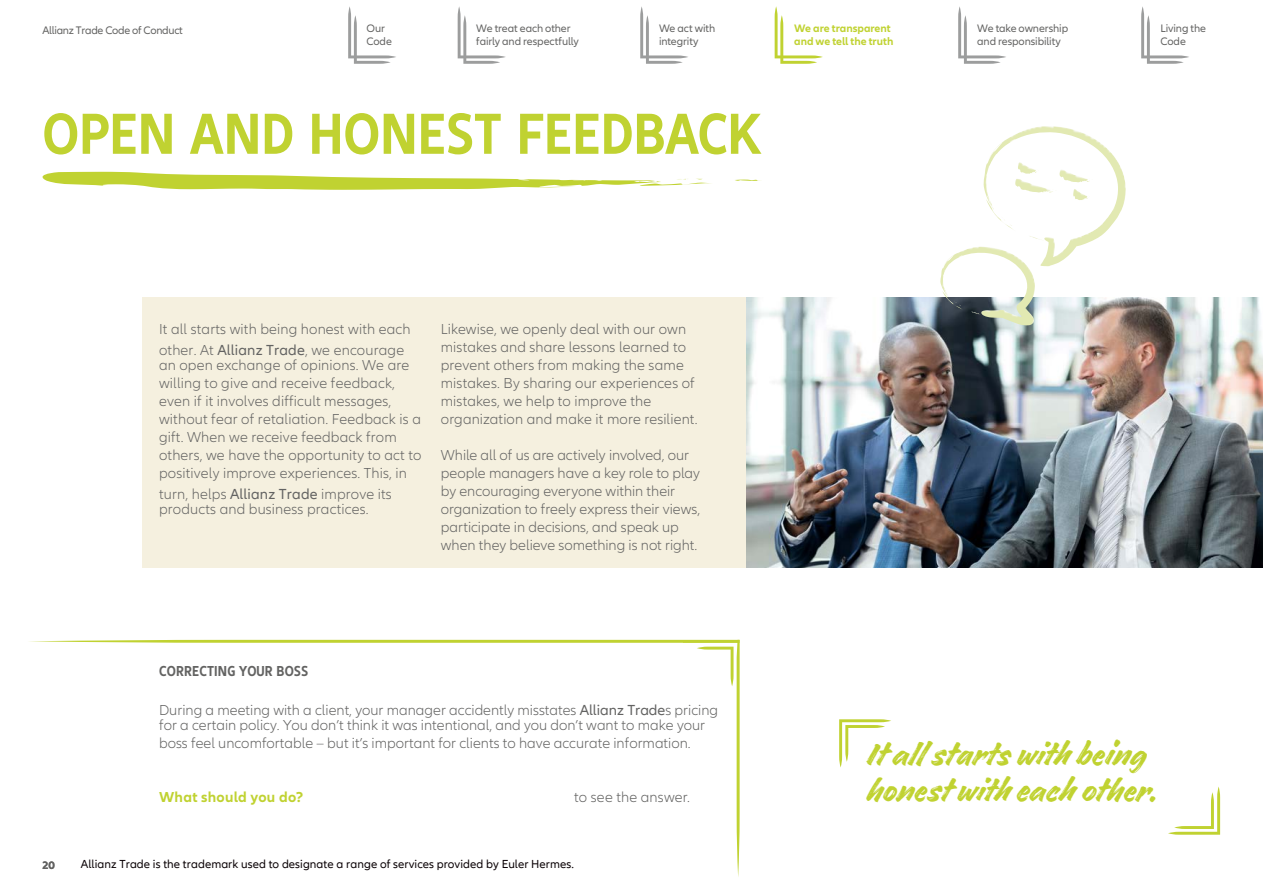
<style>
.page{position:relative;width:1263px;height:893px;background:#fff}
.page>*{position:absolute;margin:0;border:0;box-sizing:border-box;transform-origin:0 0}
.t1{font:700 condensed 60px "Allianz Neo";letter-spacing:.005em;color:#c0d231}
.t2{font:36px/36px "Handelson Two";letter-spacing:.015em;color:#c0d231}
.t3{font:300 15px/18px "Allianz Neo";letter-spacing:.005em;color:#636362}
.t4{font:700 condensed 15px "Allianz Neo";letter-spacing:.01em;color:#636362}
.t5{font:700 15px "Allianz Neo";letter-spacing:.015em;color:#c0d231}
.t6{font:12px "Allianz Neo";letter-spacing:.005em;color:#0a0205}
.t7{font:11.25px/13.5px "Allianz Neo";letter-spacing:-.01em;color:#636362}
.t8{font:700 11.25px/13.5px "Allianz Neo";letter-spacing:-.005em;color:#c0d231}
.t9{font:700 11.25px "Allianz Neo";color:#636362}
.s1{font-weight:400}
</style>
<div class="page">
<svg style="left:640px;top:6px;width:48px;height:58px"></svg>
<svg style="left:458px;top:6px;width:48px;height:58px"></svg>
<svg style="left:348px;top:6px;width:48px;height:58px"></svg>
<svg style="left:958px;top:6px;width:48px;height:58px"></svg>
<svg style="left:1141px;top:6px;width:48px;height:58px"></svg>
<svg style="left:775px;top:6px;width:48px;height:58px"></svg>
<svg style="left:735px;top:180px;width:26px;height:1px"></svg>
<svg style="left:42px;top:172px;width:669px;height:18px"></svg>
<div style="left:142px;top:298px;width:615px;height:270px;background:#f5f0df"></div>
<svg style="left:29px;top:640px;width:711px;height:237px"></svg>
<svg style="left:839px;top:719px;width:52px;height:48px"></svg>
<svg style="left:1168px;top:786px;width:52px;height:49px"></svg>
<img style="left:747px;top:298px;width:516px;height:270px">
<img style="left:983px;top:126px;width:143px;height:140px">
<p class="t7" style="left:43px;top:23px;width:142px">Allianz Trade Code of Conduct</p>
<p class="t7" style="left:659px;top:22px;width:58px">We act with integrity</p>
<p class="t7" style="left:366px;top:22px;width:27px">Our<br>Code</p>
<p class="t7" style="left:977px;top:22px;width:92px">We take ownership and responsibility</p>
<p class="t7" style="left:1160px;top:22px;width:47px">Living the<br>Code</p>
<p class="t7" style="left:476px;top:22px;width:104px">We treat each other fairly and respectfully</p>
<p class="t8" style="left:794px;top:22px;width:101px">We are transparent and we tell the truth</p>
<h1 class="t1" style="left:43px;top:99px;width:721px">OPEN AND HONEST FEEDBACK</h1>
<p class="t3" style="left:159px;top:319px;width:253px;line-height:20.9px">It all starts with being honest with each other. At <span class="s1">Allianz Trade</span>, we encourage</p>
<p class="t3" style="left:159px;top:356px;width:264px">an open exchange of opinions. We are willing to give and receive feedback, even if it involves difficult messages, without fear of retaliation. Feedback is a gift. When we receive feedback from others, we have the opportunity to act to positively improve experiences. This, in</p>
<p class="t3" style="left:159px;top:487px;width:234px;line-height:15.1px">turn, helps <span class="s1">Allianz Trade</span> improve its products and business practices.</p>
<p class="t3" style="left:441px;top:320px;width:258px">Likewise, we openly deal with our own mistakes and share lessons learned to prevent others from making the same mistakes. By sharing our experiences of mistakes, we help to improve the organization and make it more resilient.</p>
<p class="t3" style="left:441px;top:446px;width:261px">While all of us are actively involved, our people managers have a key role to play by encouraging everyone within their organization to freely express their views, participate in decisions, and speak up when they believe something is not right.</p>
<p class="t9" style="left:43px;top:858px;width:14px">20</p>
<p class="t4" style="left:159px;top:662px;width:151px">CORRECTING YOUR BOSS</p>
<p class="t3" style="left:159px;top:703px;width:560px;line-height:15.1px">During a meeting with a client, your manager accidently misstates <span class="s1">Allianz Trade</span>s pricing for a certain policy. You don’t think it was intentional, and you don’t want to make your</p>
<p class="t3" style="left:159px;top:734px;width:533px">boss feel uncomfortable – but it’s important for clients to have accurate information.</p>
<p class="t5" style="left:159px;top:788px;width:146px">What should you do?</p>
<p class="t3" style="left:574px;top:788px;width:117px">to see the answer.</p>
<p class="t6" style="left:81px;top:857px;width:494px">Allianz Trade is the trademark used to designate a range of services provided by Euler Hermes.</p>
<h2 class="t2" style="left:866px;top:737px;width:293px">It all starts with being honest with each other.</h2>
</div>
